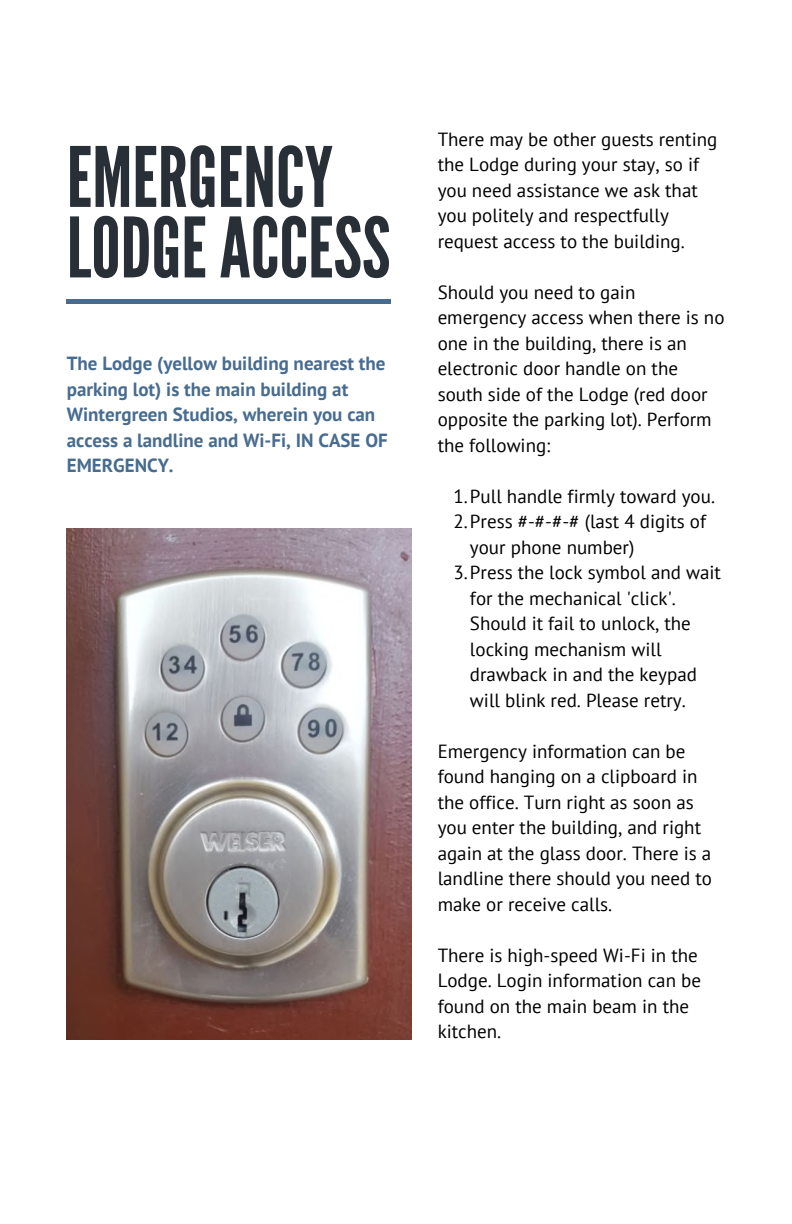
<style>
.page{position:relative;width:792px;height:1224px;background:#fff}
.page>*{position:absolute;margin:0;border:0;box-sizing:border-box;transform-origin:0 0}
.t1{font:83px/70.4px "League Gothic";color:#282f36}
.t2{font:19px/25.6px "PT Sans";color:#000}
.t3{font:700 19px/25.6px "PT Sans";color:#476c8f}
</style>
<div class="page">
<img style="left:67px;top:528px;width:345px;height:512px">
<div style="left:67px;top:299px;width:324px;height:5px;background:#476c8f"></div>
<h1 class="t1" style="left:67px;top:144px;width:325px">EMERGENCY<br>LODGEACCESS</h1>
<p class="t3" style="left:67px;top:350px;width:322px">The Lodge (yellow building nearest the parking lot) is the main building at<br>Wintergreen Studios, wherein you can access a landline and Wi-Fi, IN CASE OF<br>EMERGENCY.</p>
<p class="t2" style="left:438px;top:126px;width:281px">There may be other guests renting the Lodge during your stay, so if you need assistance we ask that you politely and respectfully request access to the building.</p>
<p class="t2" style="left:438px;top:279px;width:288px">Should you need to gain emergency access when there is no one in the building, there is an electronic door handle on the south side of the Lodge (red door opposite the parking lot). Perform the following:</p>
<p class="t2" style="left:454px;top:483px;width:263px">1.Pull handle firmly toward you.</p>
<p class="t2" style="left:454px;top:508px;width:254px">2.Press #-#-#-# (last 4 digits of</p>
<p class="t2" style="left:470px;top:534px;width:166px">your phone number)</p>
<p class="t2" style="left:454px;top:559px;width:269px">3.Press the lock symbol and wait</p>
<p class="t2" style="left:470px;top:585px;width:207px">for the mechanical 'click'.</p>
<p class="t2" style="left:470px;top:610px;width:222px">Should it fail to unlock, the</p>
<p class="t2" style="left:470px;top:636px;width:193px">locking mechanism will</p>
<p class="t2" style="left:470px;top:661px;width:229px">drawback in and the keypad</p>
<p class="t2" style="left:470px;top:687px;width:217px">will blink red. Please retry.</p>
<p class="t2" style="left:438px;top:738px;width:276px">Emergency information can be found hanging on a clipboard in the office. Turn right as soon as you enter the building, and right again at the glass door. There is a landline there should you need to make or receive calls.</p>
<p class="t2" style="left:438px;top:942px;width:265px">There is high-speed Wi-Fi in the<br>Lodge. Login information can be found on the main beam in the kitchen.</p>
</div>
